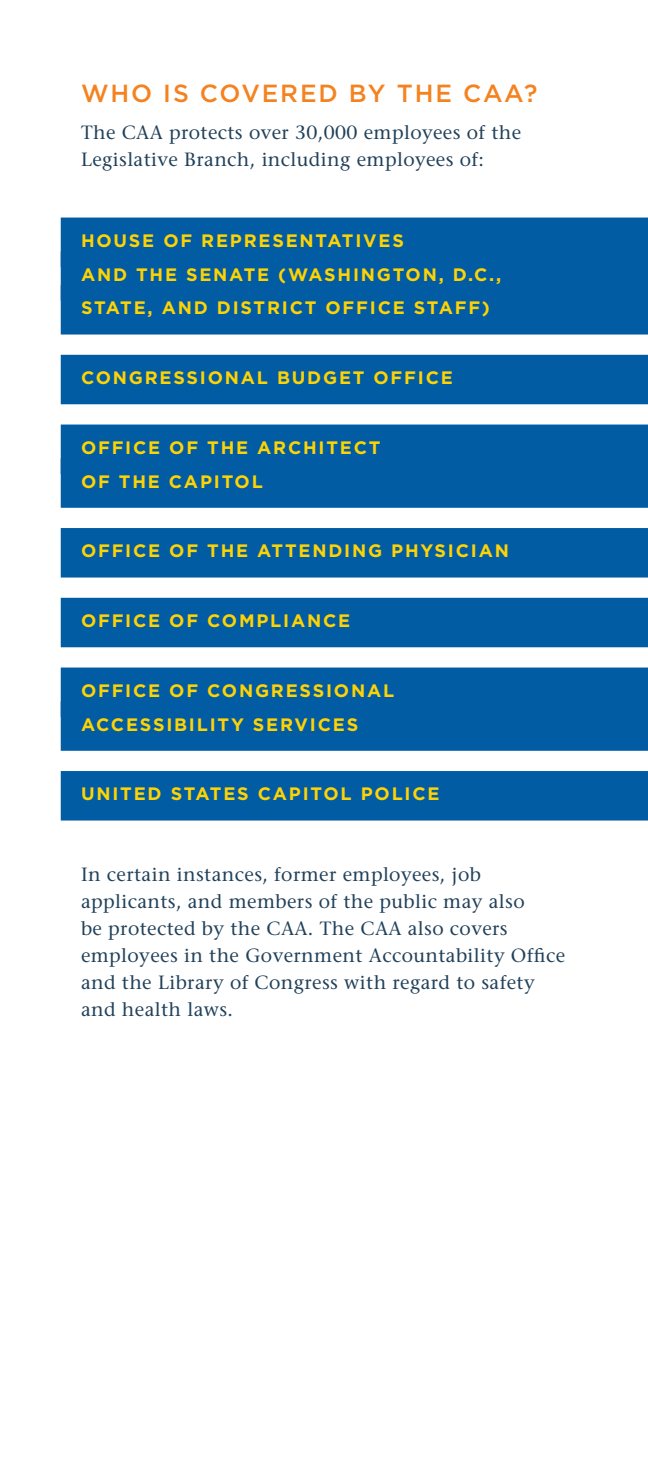
<style>
.page{position:relative;width:648px;height:1458px;background:#fff}
.page>*{position:absolute;margin:0;border:0;box-sizing:border-box;transform-origin:0 0}
.Subhead{font:500 24.75px "Gotham";letter-spacing:.075em;color:#f58220}
.body{font:19.12px/27px "Stone Serif";letter-spacing:.02em;color:#21415a}
.Subhead_2{font:700 18px "Gotham";letter-spacing:.1em;color:#fed304}
</style>
<div class="page">
<div style="left:61px;top:218px;width:587px;height:49px;background:#015ca3"></div>
<div style="left:61px;top:251px;width:587px;height:50px;background:#015ca3"></div>
<div style="left:61px;top:285px;width:587px;height:50px;background:#015ca3"></div>
<div style="left:61px;top:355px;width:587px;height:49px;background:#015ca3"></div>
<div style="left:61px;top:425px;width:587px;height:49px;background:#015ca3"></div>
<div style="left:61px;top:458px;width:587px;height:50px;background:#015ca3"></div>
<div style="left:61px;top:528px;width:587px;height:50px;background:#015ca3"></div>
<div style="left:61px;top:598px;width:587px;height:49px;background:#015ca3"></div>
<div style="left:61px;top:668px;width:587px;height:49px;background:#015ca3"></div>
<div style="left:61px;top:701px;width:587px;height:50px;background:#015ca3"></div>
<div style="left:61px;top:771px;width:587px;height:50px;background:#015ca3"></div>
<p class="Subhead" style="left:81px;top:79px;width:458px">WHO IS COVERED BY THE CAA?</p>
<p class="body" style="left:81px;top:118px;width:442px">The CAA protects over 30,000 employees of the<br>Legislative Branch, including employees of:</p>
<p class="Subhead_2" style="left:81px;top:230px;width:324px">HOUSE OF REPRESENTATIVES</p>
<p class="Subhead_2" style="left:81px;top:264px;width:422px">AND THE SENATE (WASHINGTON, D.C.,</p>
<p class="Subhead_2" style="left:81px;top:298px;width:410px">STATE, AND DISTRICT OFFICE STAFF)</p>
<p class="Subhead_2" style="left:81px;top:367px;width:373px">CONGRESSIONAL BUDGET OFFICE</p>
<p class="Subhead_2" style="left:81px;top:437px;width:301px">OFFICE OF THE ARCHITECT</p>
<p class="Subhead_2" style="left:81px;top:471px;width:183px">OF THE CAPITOL</p>
<p class="Subhead_2" style="left:81px;top:541px;width:429px">OFFICE OF THE ATTENDING PHYSICIAN</p>
<p class="Subhead_2" style="left:81px;top:610px;width:271px">OFFICE OF COMPLIANCE</p>
<p class="Subhead_2" style="left:81px;top:680px;width:315px">OFFICE OF CONGRESSIONAL</p>
<p class="Subhead_2" style="left:81px;top:714px;width:279px">ACCESSIBILITY SERVICES</p>
<p class="Subhead_2" style="left:81px;top:784px;width:360px">UNITED STATES CAPITOL POLICE</p>
<p class="body" style="left:81px;top:861px;width:486px">In certain instances, former employees, job applicants, and members of the public may also<br>be protected by the CAA. The CAA also covers employees in the Government Accountability Office and the Library of Congress with regard to safety and health laws.</p>
</div>
